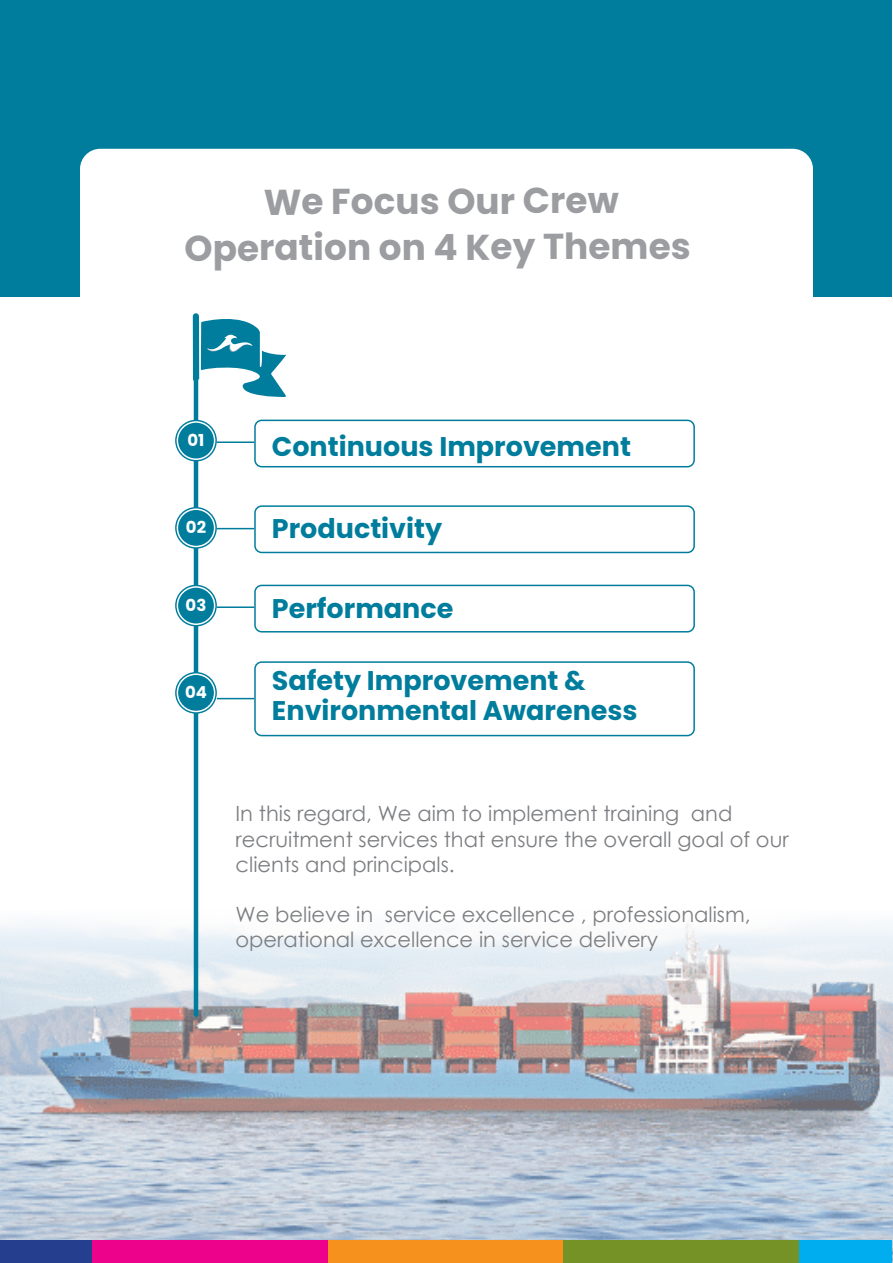
<style>
.page{position:relative;width:893px;height:1263px;background:#fff}
.page>*{position:absolute;margin:0;border:0;box-sizing:border-box;transform-origin:0 0}
.t1{font:700 36px "Poppins";letter-spacing:-.005em;color:#9b9da0}
.t2{font:700 27px "Poppins";color:#007d9d}
.t3{font:21px/25.2px "Century Gothic";color:#7c7e81}
.t4{font:700 16.5px "Poppins";color:#fff}
</style>
<div class="page">
<div style="left:1px;top:1px;width:891px;height:296px;background:#007d9d"></div>
<img style="left:0;top:753px;width:893px;height:510px">
<div style="left:80px;top:149px;width:733px;height:325px;background:#fff;border-radius:20px"></div>
<hr style="left:194px;top:349px;width:4px;height:666px;background:#007d9d">
<svg style="left:175px;top:420px;width:42px;height:41px"></svg>
<div style="left:177px;top:421px;width:38px;height:39px;border:2px solid #fff;border-radius:50%"></div>
<svg style="left:175px;top:585px;width:42px;height:41px"></svg>
<svg style="left:175px;top:507px;width:42px;height:42px"></svg>
<svg style="left:175px;top:672px;width:42px;height:42px"></svg>
<div style="left:177px;top:508px;width:38px;height:39px;border:2px solid #fff;border-radius:50%"></div>
<div style="left:177px;top:586px;width:38px;height:39px;border:2px solid #fff;border-radius:50%"></div>
<div style="left:177px;top:673px;width:38px;height:39px;border:2px solid #fff;border-radius:50%"></div>
<div style="left:254px;top:420px;width:441px;height:47px;border:2px solid #007d9d;border-radius:7px"></div>
<div style="left:254px;top:505px;width:441px;height:48px;border:2px solid #007d9d;border-radius:7px"></div>
<div style="left:254px;top:585px;width:441px;height:47px;border:2px solid #007d9d;border-radius:7px"></div>
<div style="left:254px;top:661px;width:441px;height:75px;border:2px solid #007d9d;border-radius:7px"></div>
<hr style="left:217px;top:441px;width:37px;height:2px;background:#007d9d">
<hr style="left:217px;top:528px;width:37px;height:1px;background:#007d9d">
<hr style="left:217px;top:606px;width:37px;height:2px;background:#007d9d">
<hr style="left:217px;top:698px;width:37px;height:1px;background:#007d9d">
<div style="left:0;top:1240px;width:92px;height:23px;background:#253f8e"></div>
<div style="left:799px;top:1240px;width:92px;height:23px;background:#00aeef"></div>
<div style="left:92px;top:1240px;width:236px;height:23px;background:#ed028c"></div>
<div style="left:328px;top:1240px;width:235px;height:23px;background:#f6911e"></div>
<div style="left:563px;top:1240px;width:236px;height:23px;background:#759227"></div>
<svg style="left:193px;top:313px;width:93px;height:84px"></svg>
<p class="t1" style="left:264px;top:180px;width:357px">We Focus Our Crew</p>
<p class="t1" style="left:184px;top:226px;width:508px">Operation on 4 Key Themes</p>
<p class="t4" style="left:188px;top:431px;width:18px">01</p>
<p class="t2" style="left:272px;top:430px;width:361px">Continuous Improvement</p>
<p class="t4" style="left:186px;top:518px;width:22px">02</p>
<p class="t2" style="left:272px;top:513px;width:172px">Productivity</p>
<p class="t4" style="left:186px;top:596px;width:22px">03</p>
<p class="t2" style="left:272px;top:592px;width:183px">Performance</p>
<p class="t4" style="left:185px;top:683px;width:23px">04</p>
<p class="t2" style="left:272px;top:665px;width:315px">Safety Improvement &amp;</p>
<p class="t2" style="left:272px;top:695px;width:367px">Environmental Awareness</p>
<p class="t3" style="left:236px;top:801px;width:555px">In this regard, We aim to implement training and recruitment services that ensure the overall goal of our clients and principals.</p>
<p class="t3" style="left:236px;top:902px;width:517px">We believe in service excellence , professionalism, operational excellence in service delivery</p>
</div>
